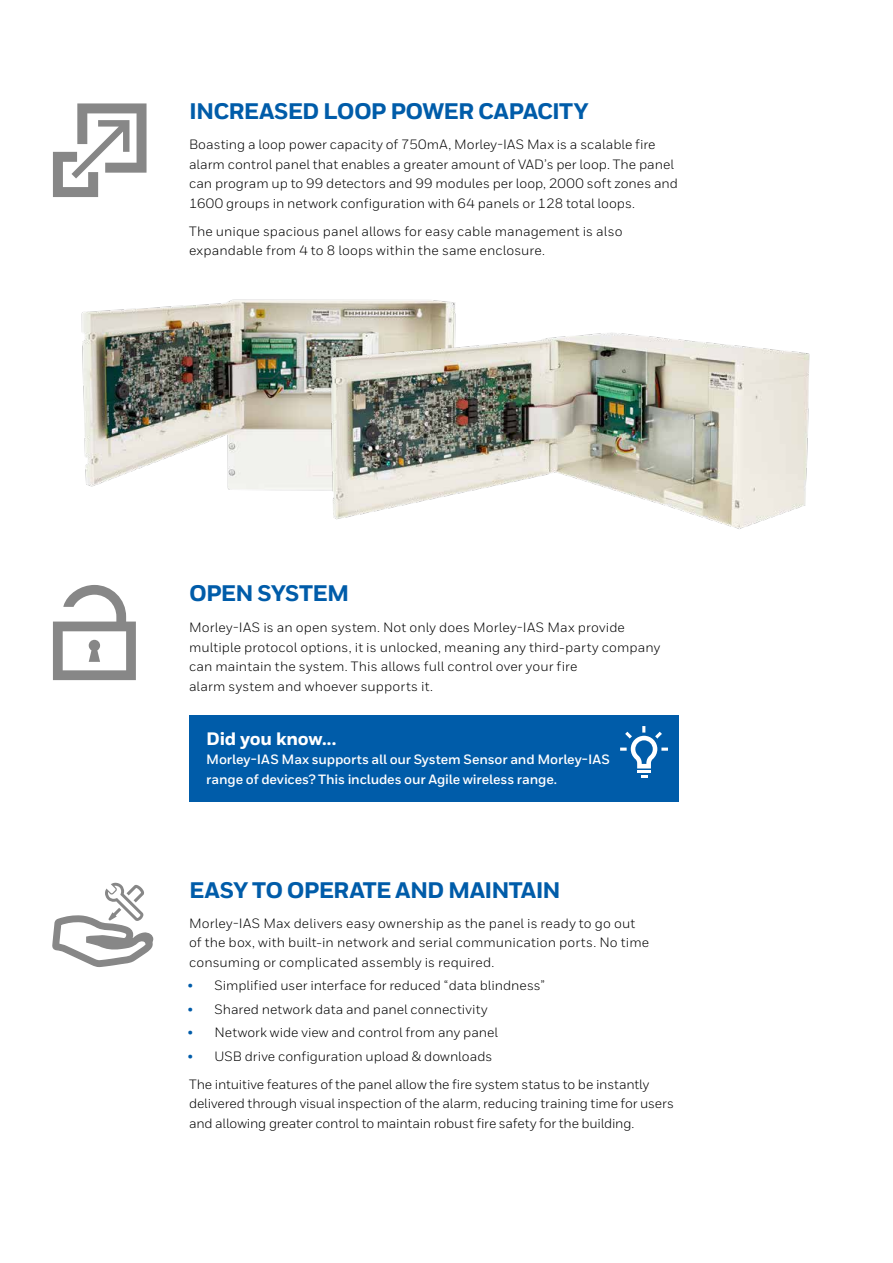
<style>
.page{position:relative;width:893px;height:1263px;background:#fff}
.page>*{position:absolute;margin:0;border:0;box-sizing:border-box;transform-origin:0 0}
.t1{font:800 22.5px "Honeywell Sans";letter-spacing:-.035em;color:#005ca9}
.t2{font:800 18px "Honeywell Sans";letter-spacing:-.015em;color:#fff}
.t3{font:13.5px/19.5px "Honeywell Sans";letter-spacing:.005em;color:#000}
.t4{font:700 13.5px/19.5px "Honeywell Sans";letter-spacing:-.01em;color:#fff}
.s1{color:#005ca9}
</style>
<div class="page">
<svg style="left:53px;top:103px;width:94px;height:94px"></svg>
<img style="left:81px;top:299px;width:375px;height:192px">
<img style="left:326px;top:314px;width:484px;height:215px">
<svg style="left:53px;top:585px;width:83px;height:95px"></svg>
<div style="left:189px;top:715px;width:490px;height:87px;background:#005ca9"></div>
<svg style="left:620px;top:726px;width:48px;height:52px"></svg>
<svg style="left:52px;top:883px;width:102px;height:84px"></svg>
<h1 class="t1" style="left:189px;top:97px;width:401px">INCREASED LOOP POWER CAPACITY</h1>
<p class="t3" style="left:189px;top:135px;width:490px">Boasting a loop power capacity of 750mA, Morley-IAS Max is a scalable fire alarm control panel that enables a greater amount of VAD’s per loop. The panel can program up to 99 detectors and 99 modules per loop, 2000 soft zones and 1600 groups in network configuration with 64 panels or 128 total loops.</p>
<p class="t3" style="left:189px;top:221px;width:435px">The unique spacious panel allows for easy cable management is also expandable from 4 to 8 loops within the same enclosure.</p>
<h1 class="t1" style="left:189px;top:579px;width:161px">OPEN SYSTEM</h1>
<p class="t3" style="left:189px;top:618px;width:473px">Morley-IAS is an open system. Not only does Morley-IAS Max provide multiple protocol options, it is unlocked, meaning any third-party company can maintain the system. This allows full control over your fire<br>alarm system and whoever supports it.</p>
<h2 class="t2" style="left:206px;top:728px;width:132px">Did you know...</h2>
<p class="t4" style="left:206px;top:750px;width:405px">Morley-IAS Max supports all our System Sensor and Morley-IAS range of devices? This includes our Agile wireless range.</p>
<h1 class="t1" style="left:189px;top:876px;width:373px">EASY TO OPERATE AND MAINTAIN</h1>
<p class="t3" style="left:189px;top:913px;width:462px">Morley-IAS Max delivers easy ownership as the panel is ready to go out of the box, with built-in network and serial communication ports. No time consuming or complicated assembly is required.</p>
<p class="t3" style="left:188px;top:976px;width:359px"><span class="s1">•</span> Simplified user interface for reduced “data blindness”</p>
<p class="t3" style="left:188px;top:999px;width:302px"><span class="s1">•</span> Shared network data and panel connectivity</p>
<p class="t3" style="left:188px;top:1023px;width:312px"><span class="s1">•</span> Network wide view and control from any panel</p>
<p class="t3" style="left:188px;top:1042px;width:463px;line-height:28px"><span class="s1">•</span> USB drive configuration upload &amp; downloads<br>The intuitive features of the panel allow the fire system status to be instantly</p>
<p class="t3" style="left:189px;top:1094px;width:486px">delivered through visual inspection of the alarm, reducing training time for users and allowing greater control to maintain robust fire safety for the building.</p>
</div>
